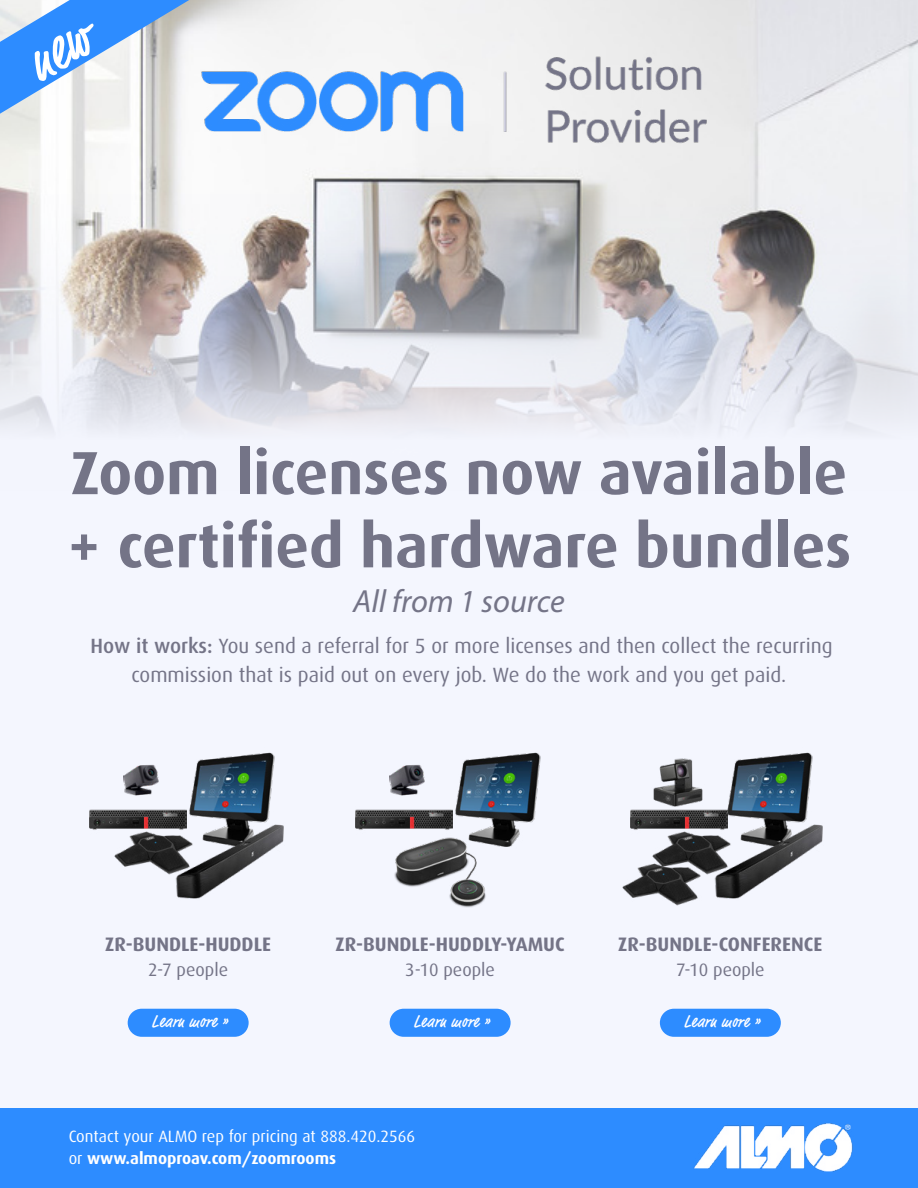
<style>
.page{position:relative;width:918px;height:1188px;background:#f4f6fe}
.page>*{position:absolute;margin:0;border:0;box-sizing:border-box;transform-origin:0 0}
.t1{font:700 61.05px/73.2px "Dax";color:#747487}
.t2{font:italic 32.1px "Myriad Pro";color:#747487}
.t3{font:20.7px/28.7px "Dax";color:#747487;text-align:center}
.t4{font:700 19.5px "Dax";color:#747487}
.t5{font:500 condensed 18px "Market";letter-spacing:.04em;color:#fff}
.t6{font:18px "Dax";color:#747487}
.t7{font:16.35px/22.4px "Dax";color:#fff}
.s1{font-weight:500}
.s2{font-weight:700}
</style>
<div class="page">
<img style="left:0;top:0;width:918px;height:431px">
<img style="left:178px;top:37px;width:562px;height:132px">
<img style="left:90px;top:809px;width:94px;height:21px">
<img style="left:114px;top:831px;width:59px;height:44px">
<img style="left:184px;top:752px;width:91px;height:71px">
<img style="left:173px;top:823px;width:111px;height:76px">
<img style="left:123px;top:764px;width:36px;height:32px">
<img style="left:356px;top:809px;width:95px;height:21px">
<img style="left:451px;top:752px;width:90px;height:95px">
<img style="left:390px;top:764px;width:35px;height:32px">
<img style="left:382px;top:823px;width:122px;height:85px">
<img style="left:631px;top:809px;width:92px;height:21px">
<img style="left:652px;top:831px;width:59px;height:44px">
<img style="left:622px;top:861px;width:80px;height:45px">
<img style="left:723px;top:752px;width:90px;height:71px">
<img style="left:711px;top:823px;width:112px;height:76px">
<img style="left:653px;top:759px;width:50px;height:48px">
<div style="left:0;top:1108px;width:918px;height:80px;background:#2d8cff"></div>
<img style="left:694px;top:1123px;width:159px;height:48px">
<div style="left:128px;top:1009px;width:121px;height:28px;background:#2d8cff;border-radius:14px"></div>
<div style="left:390px;top:1009px;width:121px;height:28px;background:#2d8cff;border-radius:14px"></div>
<div style="left:660px;top:1009px;width:121px;height:28px;background:#2d8cff;border-radius:14px"></div>
<svg style="left:0;top:0;width:189px;height:114px"></svg>
<h1 class="t1" style="left:67px;top:437px;width:786px">Zoom licenses now available + certified hardware bundles</h1>
<h2 class="t2" style="left:353px;top:582px;width:213px">All from 1 source</h2>
<p class="t3" style="left:91px;top:632px;width:744px"><span class="s1">How it works:</span> You send a referral for 5 or more licenses and then collect the recurring commission that is paid out on every job. We do the work and you get paid.</p>
<p class="t4" style="left:105px;top:933px;width:167px">ZR-BUNDLE-HUDDLE</p>
<p class="t6" style="left:148px;top:960px;width:82px">2-7 people</p>
<p class="t4" style="left:336px;top:933px;width:231px">ZR-BUNDLE-HUDDLY-YAMUC</p>
<p class="t6" style="left:405px;top:960px;width:91px">3-10 people</p>
<p class="t4" style="left:618px;top:933px;width:206px">ZR-BUNDLE-CONFERENCE</p>
<p class="t6" style="left:676px;top:960px;width:90px">7-10 people</p>
<p class="t5" style="left:152px;top:1011px;width:78px">Learn more »</p>
<p class="t5" style="left:414px;top:1011px;width:78px">Learn more »</p>
<p class="t5" style="left:684px;top:1011px;width:78px">Learn more »</p>
<p class="t7" style="left:69px;top:1125px;width:348px">Contact your ALMO rep for pricing at 888.420.2566 or <span class="s2">www.almoproav.com/zoomrooms</span></p>
</div>
